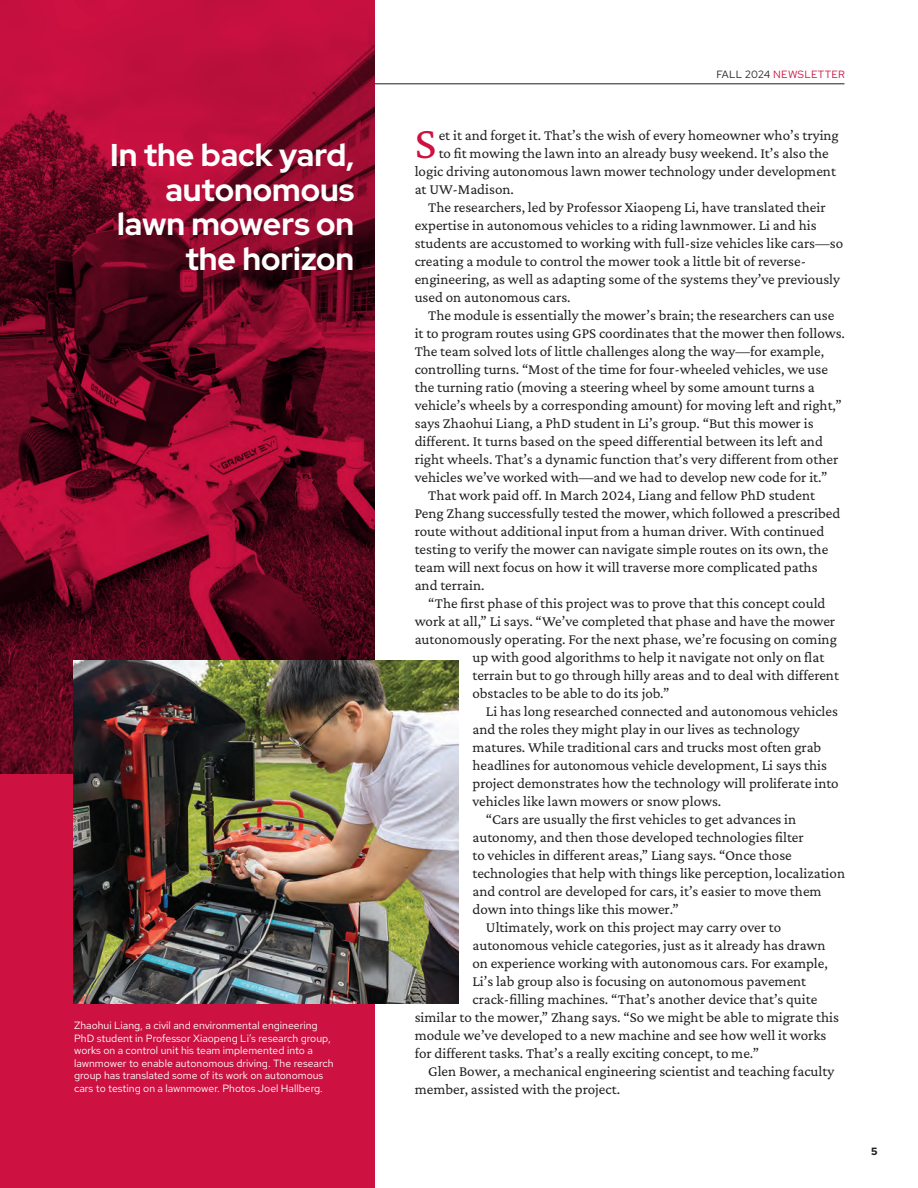
<style>
.page{position:relative;width:918px;height:1188px;background:#fff}
.page>*{position:absolute;margin:0;border:0;box-sizing:border-box;transform-origin:0 0}
.body_text_no_indent{font:46.35px "Crimson Pro";color:#cd1141}
.heading_21{font:700 31.5px/34.5px "Red Hat Display";color:#fff;text-align:right}
.body_text{font:15px/18px "Crimson Pro";color:#231f20}
.body_text_no_indent-2{font:15px "Crimson Pro";color:#231f20}
.t1{font:10.5px/12.6px "Red Hat Text";color:#fff}
.top_mast_info{font:10.5px "Red Hat Text";letter-spacing:.025em;color:#cd1141}
.t2{font:700 10.5px "Red Hat Text";color:#231f20}
.s1{color:#231f20}
</style>
<div class="page">
<hr style="left:75px;top:84px;width:770px;height:1px;background:#231f20">
<svg style="left:0;top:0;width:375px;height:1188px;background:#8f0b2d"></svg>
<img style="left:74px;top:660px;width:385px;height:344px">
<p class="heading_21" style="left:110px;top:137px;width:246px">In the back yard, autonomous lawn mowers on the horizon</p>
<p class="t1" style="left:74px;top:1019px;width:261px">Zhaohui Liang, a civil and environmental engineering PhD student in Professor Xiaopeng Li’s research group, works on a control unit his team implemented into a lawnmower to enable autonomous driving. The research group has translated some of its work on autonomous cars to testing on a lawnmower. Photos Joel Hallberg.</p>
<p class="top_mast_info" style="left:716px;top:67px;width:130px"><span class="s1">FALL 2024</span> NEWSLETTER</p>
<p class="body_text_no_indent" style="left:415px;top:113px;width:23px">S</p>
<p class="body_text_no_indent-2" style="left:439px;top:125px;width:402px">et it and forget it. That’s the wish of every homeowner who’s trying</p>
<p class="body_text_no_indent-2" style="left:439px;top:143px;width:391px">to fit mowing the lawn into an already busy weekend. It’s also the</p>
<p class="body_text_no_indent-2" style="left:415px;top:161px;width:423px">logic driving autonomous lawn mower technology under development</p>
<p class="body_text_no_indent-2" style="left:415px;top:179px;width:101px">at UW-Madison.</p>
<p class="body_text" style="left:415px;top:197px;width:430px;text-indent:14px">The researchers, led by Professor Xiaopeng Li, have translated their expertise in autonomous vehicles to a riding lawnmower. Li and his students are accustomed to working with full-size vehicles like cars—so creating a module to control the mower took a little bit of reverse&shy;engineering, as well as adapting some of the systems they’ve previously used on autonomous cars.</p>
<p class="body_text" style="left:415px;top:305px;width:432px;text-indent:14px">The module is essentially the mower’s brain; the researchers can use it to program routes using GPS coordinates that the mower then follows.<br>The team solved lots of little challenges along the way—for example, controlling turns. “Most of the time for four-wheeled vehicles, we use the turning ratio (moving a steering wheel by some amount turns a vehicle’s wheels by a corresponding amount) for moving left and right,” says Zhaohui Liang, a PhD student in Li’s group. “But this mower is different. It turns based on the speed differential between its left and right wheels. That’s a dynamic function that’s very different from other vehicles we’ve worked with—and we had to develop new code for it.”</p>
<p class="body_text" style="left:415px;top:485px;width:427px;text-indent:14px">That work paid off. In March 2024, Liang and fellow PhD student Peng Zhang successfully tested the mower, which followed a prescribed route without additional input from a human driver. With continued testing to verify the mower can navigate simple routes on its own, the team will next focus on how it will traverse more complicated paths and terrain.</p>
<p class="body_text" style="left:428px;top:593px;width:399px">“The first phase of this project was to prove that this concept could</p>
<p class="body_text" style="left:415px;top:611px;width:422px">work at all,” Li says. “We’ve completed that phase and have the mower</p>
<p class="body_text" style="left:415px;top:629px;width:424px">autonomously operating. For the next phase, we’re focusing on coming</p>
<p class="body_text" style="left:472px;top:647px;width:353px">up with good algorithms to help it navigate not only on flat</p>
<p class="body_text" style="left:472px;top:665px;width:368px">terrain but to go through hilly areas and to deal with different</p>
<p class="body_text" style="left:472px;top:683px;width:198px">obstacles to be able to do its job.”</p>
<p class="body_text" style="left:472px;top:701px;width:368px;text-indent:14px">Li has long researched connected and autonomous vehicles and the roles they might play in our lives as technology matures. While traditional cars and trucks most often grab headlines for autonomous vehicle development, Li says this project demonstrates how the technology will proliferate into vehicles like lawn mowers or snow plows.</p>
<p class="body_text" style="left:472px;top:809px;width:374px;text-indent:14px">“Cars are usually the first vehicles to get advances in autonomy, and then those developed technologies filter<br>to vehicles in different areas,” Liang says. “Once those technologies that help with things like perception, localization and control are developed for cars, it’s easier to move them down into things like this mower.”</p>
<p class="body_text" style="left:486px;top:917px;width:297px">Ultimately, work on this project may carry over to</p>
<p class="body_text" style="left:472px;top:935px;width:355px">autonomous vehicle categories, just as it already has drawn</p>
<p class="body_text" style="left:472px;top:953px;width:357px">on experience working with autonomous cars. For example,</p>
<p class="body_text" style="left:472px;top:971px;width:335px">Li’s lab group also is focusing on autonomous pavement</p>
<p class="body_text" style="left:472px;top:989px;width:346px">crack-filling machines. “That’s another device that’s quite</p>
<p class="body_text" style="left:415px;top:1007px;width:426px">similar to the mower,” Zhang says. “So we might be able to migrate this</p>
<p class="body_text" style="left:415px;top:1025px;width:413px">module we’ve developed to a new machine and see how well it works</p>
<p class="body_text" style="left:415px;top:1043px;width:346px">for different tasks. That’s a really exciting concept, to me.”</p>
<p class="body_text" style="left:415px;top:1061px;width:421px;text-indent:14px">Glen Bower, a mechanical engineering scientist and teaching faculty member, assisted with the project.</p>
<p class="t2" style="left:871px;top:1145px;width:8px">5</p>
</div>
